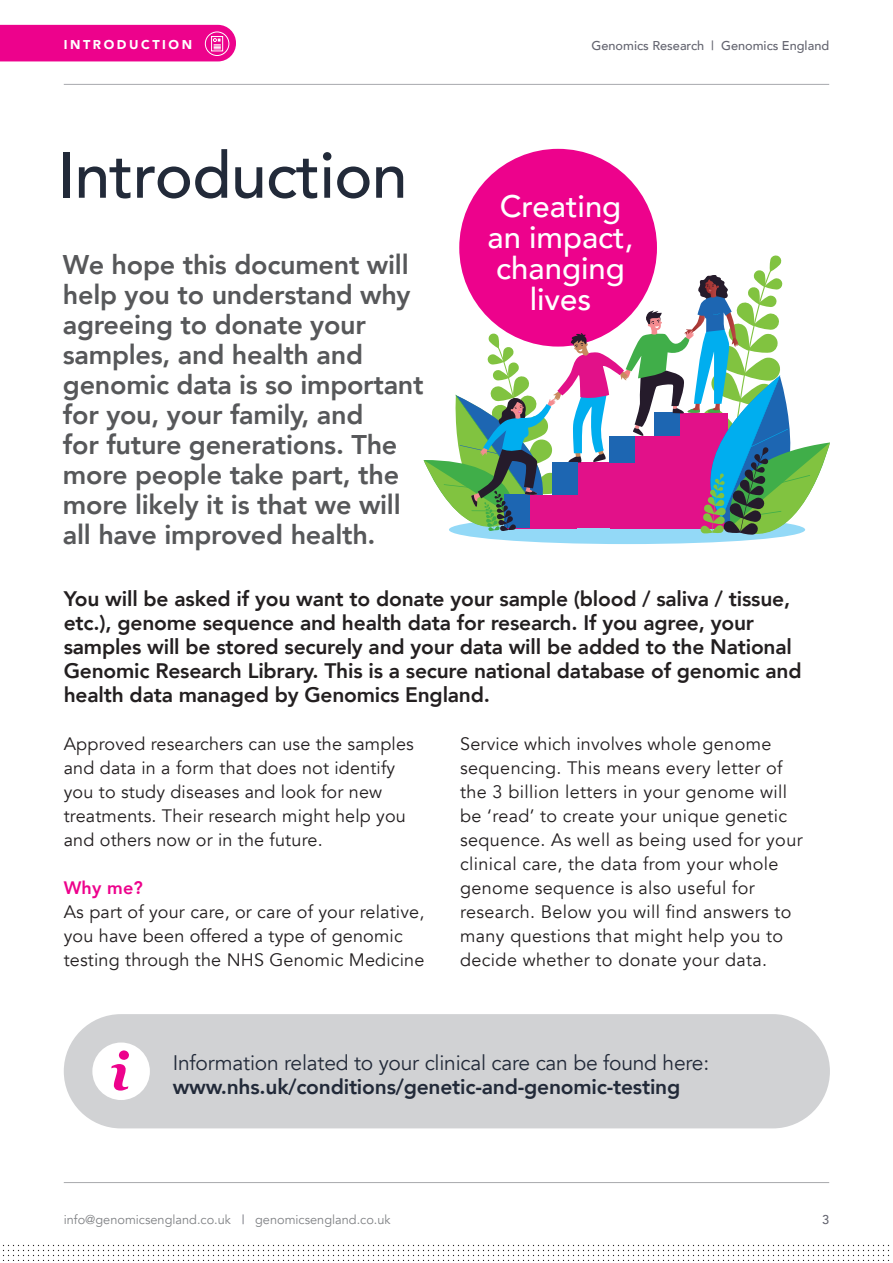
<style>
.page{position:relative;width:893px;height:1263px;background:#fff}
.page>*{position:absolute;margin:0;border:0;box-sizing:border-box;transform-origin:0 0}
.Question{font:500 64.35px "Avenir";letter-spacing:-.01em;color:#222a39}
.Question-2{font:500 31.05px/31.2px "Avenir";color:#fff;text-align:center}
.t1{font:800 27px/30px "Avenir";letter-spacing:-.01em;color:#57585a}
.t2{font:800 21px/24px "Avenir";letter-spacing:-.01em;color:#231f20}
.t3{font:21px/24px "Avenir";letter-spacing:-.01em;color:#222a39}
.t4{font:18px/24px "Avenir";letter-spacing:.01em;color:#231f20}
.t5{font:12.75px "Avenir";color:#808285}
.t6{font:500 12.75px "Avenir";color:#646570}
.t7{font:900 12.75px "Avenir";letter-spacing:.2em;color:#fff}
.s1{font-weight:800;color:#ed028c}
.s2{font-weight:800}
.s3{color:#646570}
</style>
<div class="page">
<hr style="left:64px;top:1182px;width:765px;height:1px;background:#a8a9ad">
<hr style="left:64px;top:84px;width:765px;height:1px;background:#a8a9ad">
<div style="left:3px;top:1242px;width:887px;height:19px;background:linear-gradient(to right,#f7f7f7,#f7f7f7)"></div>
<div style="left:459px;top:149px;width:198px;height:198px;background:#ed028c;border-radius:50%"></div>
<div style="left:64px;top:1014px;width:766px;height:114px;background:#d1d2d4;border-radius:57px"></div>
<div style="left:92px;top:1042px;width:58px;height:58px;background:#fff;border-radius:50%"></div>
<svg style="left:111px;top:1050px;width:18px;height:41px"></svg>
<svg style="left:424px;top:255px;width:406px;height:289px"></svg>
<div style="left:0;top:25px;width:236px;height:36px;background:#ed028c"></div>
<p class="t7" style="left:64px;top:33px;width:130px">INTRODUCTION</p>
<p class="t6" style="left:591px;top:34px;width:239px">Genomics Research | Genomics England</p>
<p class="Question" style="left:57px;top:120px;width:352px">Introduction</p>
<p class="Question-2" style="left:488px;top:188px;width:147px">Creating an impact, changing lives</p>
<p class="t1" style="left:63px;top:250px;width:362px">We hope this document will help you to understand why agreeing to donate your samples, and health and genomic data is so important for you, your family, and<br>for future generations. The more people take part, the more likely it is that we will all have improved health.</p>
<p class="t2" style="left:64px;top:587px;width:739px">You will be asked if you want to donate your sample (blood / saliva / tissue, etc.), genome sequence and health data for research. If you agree, your samples will be stored securely and your data will be added to the National Genomic Research Library. This is a secure national database of genomic and health data managed by Genomics England.</p>
<p class="t4" style="left:64px;top:732px;width:352px">Approved researchers can use the samples and data in a form that does not identify you to study diseases and look for new treatments. Their research might help you and others now or in the future.</p>
<p class="t4" style="left:64px;top:876px;width:362px"><span class="s1">Why me?<br></span>As part of your care, or care of your relative, you have been offered a type of genomic testing through the NHS Genomic Medicine</p>
<p class="t4" style="left:460px;top:732px;width:344px">Service which involves whole genome sequencing. This means every letter of the 3 billion letters in your genome will be ‘read’ to create your unique genetic sequence. As well as being used for your clinical care, the data from your whole genome sequence is also useful for research. Below you will find answers to many questions that might help you to decide whether to donate your data.</p>
<p class="t3" style="left:173px;top:1051px;width:538px">Information related to your clinical care can be found here: <span class="s2">www.nhs.uk/conditions/genetic-and-genomic-testing</span></p>
<p class="t5" style="left:64px;top:1212px;width:328px">info@genomicsengland.co.uk <span class="s3">|</span> genomicsengland.co.uk</p>
<p class="t6" style="left:822px;top:1209px;width:9px">3</p>
</div>
